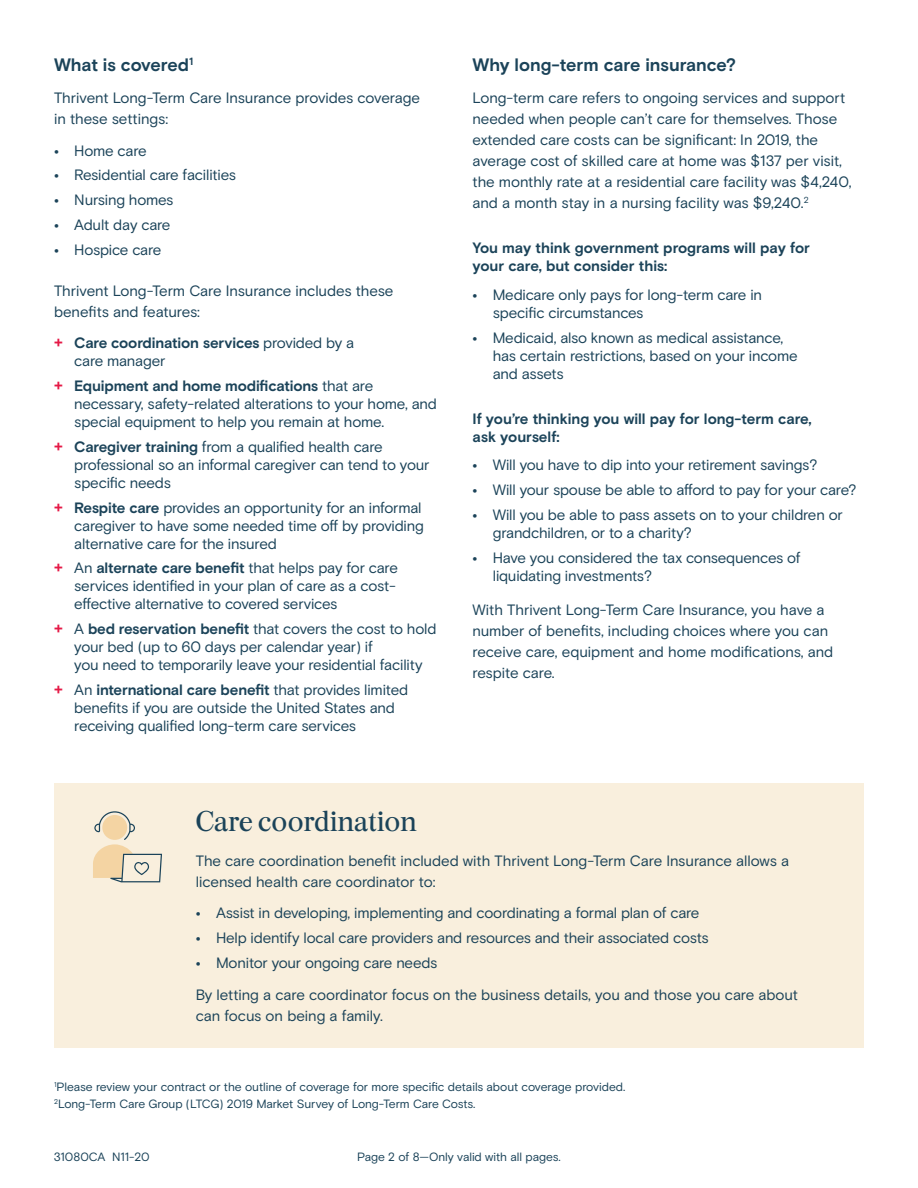
<style>
.page{position:relative;width:918px;height:1188px;background:#fff}
.page>*{position:absolute;margin:0;border:0;box-sizing:border-box;transform-origin:0 0}
.t1{font:28.5px "Burgessfor Thrivent";letter-spacing:.005em;color:#1b4359}
.t2{font:700 18px "Basis Grtfor Thrivent";letter-spacing:-.01em;color:#1b4359}
.t3{font:15px/18px "Basis Grtfor Thrivent";letter-spacing:-.01em;color:#1b4359}
.t4{font:700 15px/18px "Basis Grtfor Thrivent";letter-spacing:-.005em;color:#1b4359}
.t5{font:12px/16.5px "Basis Grtfor Thrivent";letter-spacing:-.005em;color:#1b4359}
.s1{font-weight:700}
.s2{font-weight:900;color:#e51946}
.s3{font-weight:400}
</style>
<div class="page">
<div style="left:54px;top:783px;width:810px;height:265px;background:#f9efdd"></div>
<svg style="left:93px;top:811px;width:69px;height:71px"></svg>
<p class="t2" style="left:54px;top:54px;width:141px">What is covered<sup>1</sup></p>
<p class="t3" style="left:54px;top:88px;width:368px;line-height:21px">Thrivent Long-Term Care Insurance provides coverage in these settings:</p>
<p class="t3" style="left:54px;top:142px;width:94px"><span class="s1">•</span> Home care</p>
<p class="t3" style="left:54px;top:166px;width:184px"><span class="s1">•</span> Residential care facilities</p>
<p class="t3" style="left:54px;top:191px;width:121px"><span class="s1">•</span> Nursing homes</p>
<p class="t3" style="left:54px;top:216px;width:118px"><span class="s1">•</span> Adult day care</p>
<p class="t3" style="left:54px;top:241px;width:109px"><span class="s1">•</span> Hospice care</p>
<p class="t3" style="left:54px;top:280px;width:341px;line-height:21px">Thrivent Long-Term Care Insurance includes these benefits and features:</p>
<p class="t4" style="left:74px;top:335px;width:281px;text-indent:-20px"><span class="s2">+</span> Care coordination services <span class="s3">provided by a care manager</span></p>
<p class="t3" style="left:74px;top:377px;width:364px;text-indent:-20px"><span class="s2">+</span> <span class="s1">Equipment and home modifications</span> that are necessary, safety-related alterations to your home, and special equipment to help you remain at home.</p>
<p class="t3" style="left:74px;top:438px;width:357px;text-indent:-20px"><span class="s2">+</span> <span class="s1">Caregiver training</span> from a qualified health care professional so an informal caregiver can tend to your specific needs</p>
<p class="t3" style="left:74px;top:499px;width:351px;text-indent:-20px"><span class="s2">+</span> <span class="s1">Respite care</span> provides an opportunity for an informal caregiver to have some needed time off by providing alternative care for the insured</p>
<p class="t3" style="left:74px;top:559px;width:325px;text-indent:-20px"><span class="s2">+</span> An <span class="s1">alternate care benefit</span> that helps pay for care services identified in your plan of care as a cost&shy;effective alternative to covered services</p>
<p class="t3" style="left:74px;top:620px;width:364px;text-indent:-20px"><span class="s2">+</span> A <span class="s1">bed reservation benefit</span> that covers the cost to hold your bed (up to 60 days per calendar year) if<br>you need to temporarily leave your residential facility</p>
<p class="t3" style="left:74px;top:681px;width:335px;text-indent:-20px"><span class="s2">+</span> An <span class="s1">international care benefit</span> that provides limited benefits if you are outside the United States and receiving qualified long-term care services</p>
<p class="t2" style="left:472px;top:54px;width:265px">Why long-term care insurance?</p>
<p class="t3" style="left:472px;top:88px;width:381px;line-height:21px">Long-term care refers to ongoing services and support needed when people can’t care for themselves. Those extended care costs can be significant: In 2019, the average cost of skilled care at home was $137 per visit, the monthly rate at a residential care facility was $4,240, and a month stay in a nursing facility was $9,240.<sup>2</sup></p>
<p class="t4" style="left:472px;top:239px;width:339px">You may think government programs will pay for your care, but consider this:</p>
<p class="t3" style="left:493px;top:286px;width:271px;text-indent:-20px"><span class="s1">•</span> Medicare only pays for long-term care in specific circumstances</p>
<p class="t3" style="left:493px;top:329px;width:306px;text-indent:-20px"><span class="s1">•</span> Medicaid, also known as medical assistance, has certain restrictions, based on your income and assets</p>
<p class="t4" style="left:472px;top:410px;width:341px">If you’re thinking you will pay for long-term care, ask yourself:</p>
<p class="t3" style="left:472px;top:456px;width:346px"><span class="s1">•</span> Will you have to dip into your retirement savings?</p>
<p class="t3" style="left:472px;top:481px;width:386px"><span class="s1">•</span> Will your spouse be able to afford to pay for your care?</p>
<p class="t3" style="left:493px;top:506px;width:352px;text-indent:-20px"><span class="s1">•</span> Will you be able to pass assets on to your children or grandchildren, or to a charity?</p>
<p class="t3" style="left:493px;top:549px;width:309px;text-indent:-20px"><span class="s1">•</span> Have you considered the tax consequences of liquidating investments?</p>
<p class="t3" style="left:472px;top:600px;width:362px;line-height:21px">With Thrivent Long-Term Care Insurance, you have a number of benefits, including choices where you can receive care, equipment and home modifications, and respite care.</p>
<h1 class="t1" style="left:196px;top:804px;width:223px">Care coordination</h1>
<p class="t3" style="left:196px;top:851px;width:595px;line-height:21px">The care coordination benefit included with Thrivent Long-Term Care Insurance allows a licensed health care coordinator to:</p>
<p class="t3" style="left:196px;top:905px;width:505px"><span class="s1">•</span> Assist in developing, implementing and coordinating a formal plan of care</p>
<p class="t3" style="left:196px;top:929px;width:515px"><span class="s1">•</span> Help identify local care providers and resources and their associated costs</p>
<p class="t3" style="left:196px;top:947px;width:604px;line-height:31.8px"><span class="s1">•</span> Monitor your ongoing care needs<br>By letting a care coordinator focus on the business details, you and those you care about</p>
<p class="t3" style="left:196px;top:1007px;width:189px">can focus on being a family.</p>
<p class="t5" style="left:54px;top:1079px;width:573px"><sup>1</sup>Please review your contract or the outline of coverage for more specific details about coverage provided.<br><sup>2</sup>Long-Term Care Group (LTCG) 2019 Market Survey of Long-Term Care Costs.</p>
<p class="t5" style="left:54px;top:1149px;width:97px">31080CA N11-20</p>
<p class="t5" style="left:357px;top:1149px;width:205px">Page 2 of 8—Only valid with all pages.</p>
</div>
